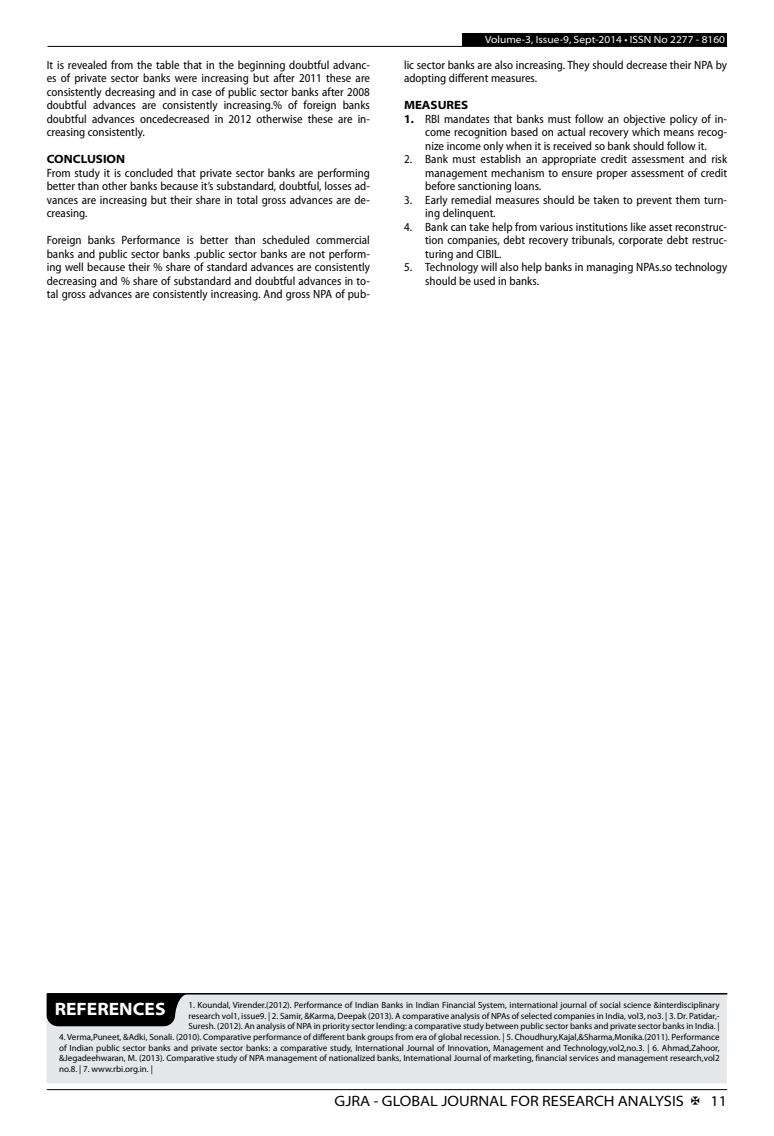
<style>
.page{position:relative;width:774px;height:1136px;background:#fff}
.page>*{position:absolute;margin:0;border:0;box-sizing:border-box;transform-origin:0 0}
.t1{font:700 semi-expanded 18px "Myriad Pro";color:#fff}
.t2{font:semi-expanded 15px "Myriad Pro";color:#000}
.t3{font:semi-condensed 12px/13.5px "Myriad Pro";color:#000;text-align:justify}
.t4{font:700 semi-expanded 12px "Myriad Pro";color:#000}
.t5{font:semi-expanded 10.5px "Myriad Pro";color:#fff}
.t6{font:9px/10.5px "Myriad Pro";color:#000;text-align:justify}
.s1{font-weight:700;font-stretch:normal}
</style>
<div class="page">
<hr style="left:47px;top:1089px;width:680px;height:1px;background:#000">
<div style="left:462px;top:33px;width:265px;height:13px;background:#000"></div>
<hr style="left:47px;top:46px;width:680px;height:1px;background:#000">
<div style="left:46px;top:993px;width:681px;height:90px;background:#e6e7e8"></div>
<hr style="left:48px;top:992px;width:679px;height:2px;background:#000">
<svg style="left:47px;top:993px;width:141px;height:33px;background:#131313"></svg>
<p class="t3" style="left:47px;top:58px;width:325px">It is revealed from the table that in the beginning doubtful advanc&shy;es of private sector banks were increasing but after 2011 these are consistently decreasing and in case of public sector banks after 2008 doubtful advances are consistently increasing.% of foreign banks doubtful advances oncedecreased in 2012 otherwise these are in&shy;creasing consistently.</p>
<p class="t4" style="left:47px;top:152px;width:80px">CONCLUSION</p>
<p class="t3" style="left:47px;top:166px;width:325px">From study it is concluded that private sector banks are performing better than other banks because it’s substandard, doubtful, losses ad&shy;vances are increasing but their share in total gross advances are de&shy;creasing.</p>
<p class="t3" style="left:47px;top:234px;width:325px">Foreign banks Performance is better than scheduled commercial banks and public sector banks .public sector banks are not perform&shy;ing well because their % share of standard advances are consistently decreasing and % share of substandard and doubtful advances in to&shy;tal gross advances are consistently increasing. And gross NPA of pub-</p>
<p class="t5" style="left:485px;top:34px;width:241px">Volume-3, Issue-9, Sept-2014 • ISSN No 2277 - 8160</p>
<p class="t3" style="left:404px;top:58px;width:325px">lic sector banks are also increasing. They should decrease their NPA by adopting different measures.</p>
<p class="t4" style="left:404px;top:98px;width:66px">MEASURES</p>
<p class="t3" style="left:425px;top:112px;width:303px;text-indent:-21px"><span class="s1">1.</span> RBI mandates that banks must follow an objective policy of in&shy;come recognition based on actual recovery which means recog&shy;nize income only when it is received so bank should follow it.</p>
<p class="t3" style="left:425px;top:153px;width:303px;text-indent:-21px">2. Bank must establish an appropriate credit assessment and risk management mechanism to ensure proper assessment of credit before sanctioning loans.</p>
<p class="t3" style="left:425px;top:193px;width:303px;text-indent:-21px">3. Early remedial measures should be taken to prevent them turn&shy;ing delinquent.</p>
<p class="t3" style="left:425px;top:220px;width:303px;text-indent:-21px">4. Bank can take help from various institutions like asset reconstruc&shy;tion companies, debt recovery tribunals, corporate debt restruc&shy;turing and CIBIL.</p>
<p class="t3" style="left:425px;top:261px;width:303px;text-indent:-21px">5. Technology will also help banks in managing NPAs.so technology should be used in banks.</p>
<h1 class="t1" style="left:55px;top:998px;width:112px">REFERENCES</h1>
<p class="t6" style="left:188px;top:1000px;width:533px">1. Koundal, Virender.(2012). Performance of Indian Banks in Indian Financial System, international journal of social science &amp;interdisciplinary research vol1, issue9. | 2. Samir, &amp;Karma, Deepak (2013). A comparative analysis of NPAs of selected companies in India, vol3, no3. | 3. Dr. Patidar,- Suresh. (2012). An analysis of NPA in priority sector lending: a comparative study between public sector banks and private sector banks in India. |</p>
<p class="t6" style="left:59px;top:1031px;width:662px">4. Verma,Puneet, &amp;Adki, Sonali. (2010). Comparative performance of different bank groups from era of global recession. | 5. Choudhury,Kajal,&amp;Sharma,Monika.(2011). Performance of Indian public sector banks and private sector banks: a comparative study, International Journal of Innovation, Management and Technology,vol2,no.3. | 6. Ahmad,Zahoor, &amp;Jegadeehwaran, M. (2013). Comparative study of NPA management of nationalized banks, International Journal of marketing, financial services and management research,vol2 no.8. | 7. www.rbi.org.in. |</p>
<p class="t2" style="left:335px;top:1092px;width:351px">GJRA - GLOBAL JOURNAL FOR RESEARCH ANALYSIS</p>
<p class="t2" style="left:710px;top:1092px;width:18px">11</p>
</div>
